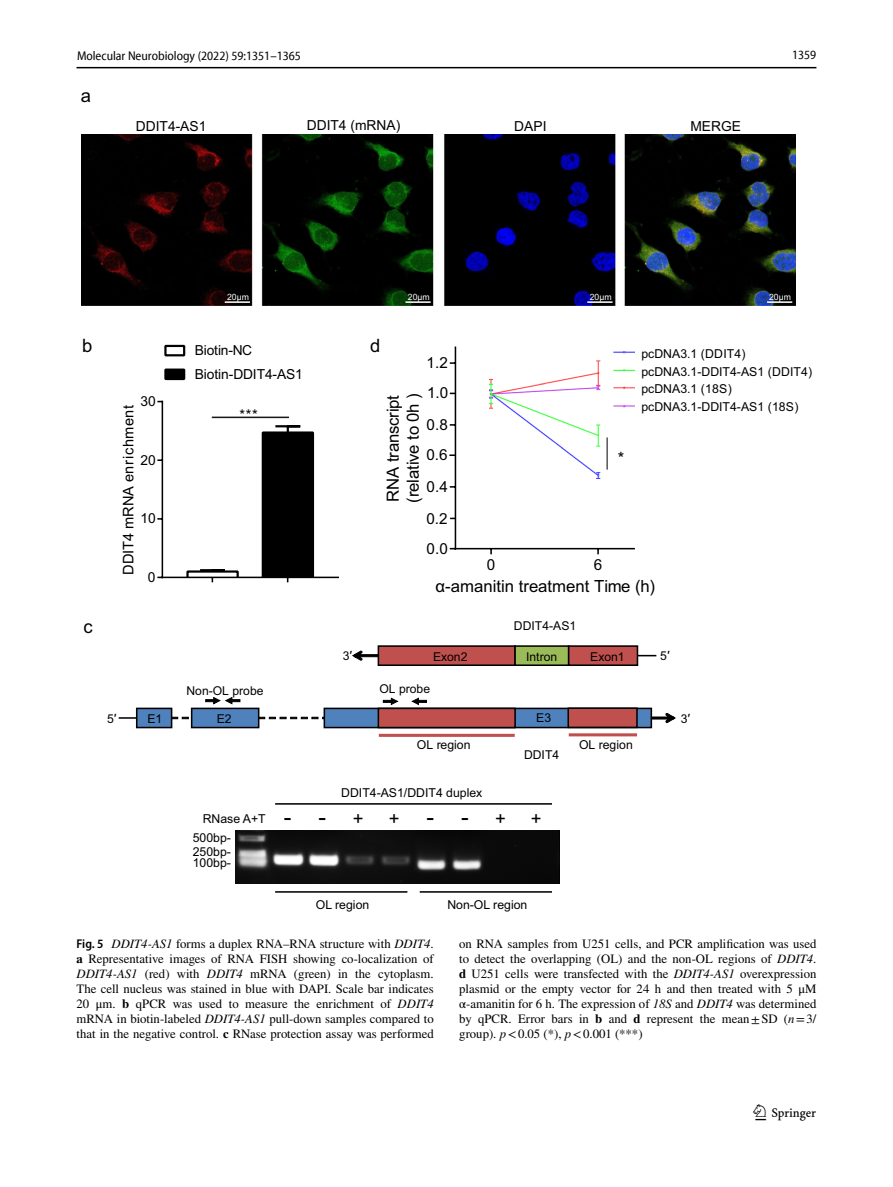
<style>
.page{position:relative;width:893px;height:1187px;background:#fff}
.page>*{position:absolute;margin:0;border:0;box-sizing:border-box;transform-origin:0 0}
.t1{font:22.95px "Arial MT4";color:#000}
.t2{font:22.5px "Springnew Regular 3";color:#000}
.t3{font:18.45px "Arial MT4";color:#000}
.t4{font:16.8px/20.1px "Arial MT4";color:#000}
.t5{font:15.3px "Arial MT4";color:#000}
.t6{font:14.55px "Arial MT4";color:#000}
.t7{font:13.8px/23.7px "Arial MT4";color:#000}
.t8{font:12.75px/15px "STIX";color:#000;text-align:justify}
.t9{font:semi-condensed 12.75px "Myriad Pro Unic";color:#000}
.t10{font:12.75px "Myriad Pro Unic Semi Condensed 2";color:#000}
.t11{font:12.3px "Arial MT4";color:#000}
.t12{font:12.15px "Arial MT4";color:#000}
.t13{font:8.7px "Arial MT4";color:#fff}
.s1{font-size:12.75px}
.s2{font-size:22.95px}
.s3{font-family:"Myriad Pro";font-weight:600;font-stretch:semi-condensed}
.s4{font-style:italic}
.s5{font-weight:700}
</style>
<div class="page">
<hr style="left:77px;top:67px;width:739px;height:1px;background:#000">
<img style="left:81px;top:134px;width:714px;height:171px">
<img style="left:489px;top:351px;width:146px;height:127px">
<img style="left:236px;top:830px;width:323px;height:53px">
<hr style="left:225px;top:301px;width:25px;height:2px;background:#fff">
<hr style="left:405px;top:301px;width:26px;height:2px;background:#fff">
<hr style="left:587px;top:301px;width:25px;height:2px;background:#fff">
<hr style="left:767px;top:301px;width:25px;height:2px;background:#fff">
<hr style="left:161px;top:576px;width:178px;height:2px;background:#000">
<svg style="left:186px;top:569px;width:53px;height:13px"></svg>
<div style="left:262px;top:425px;width:52px;height:157px;background:#000"></div>
<hr style="left:162px;top:400px;width:1px;height:178px;background:#000">
<div style="left:164px;top:345px;width:21px;height:11px;border:2px solid #000"></div>
<div style="left:165px;top:369px;width:19px;height:10px;background:#000"></div>
<div style="left:164px;top:368px;width:21px;height:12px;border:2px solid #000"></div>
<hr style="left:212px;top:416px;width:77px;height:2px;background:#181818">
<hr style="left:454px;top:548px;width:181px;height:1px;background:#000">
<hr style="left:455px;top:346px;width:1px;height:203px;background:#000">
<div style="left:378px;top:646px;width:137px;height:19px;background:#c0504d"></div>
<div style="left:378px;top:645px;width:138px;height:21px;border:2px solid #000"></div>
<div style="left:515px;top:646px;width:54px;height:19px;background:#9bbb59"></div>
<div style="left:514px;top:645px;width:55px;height:21px;border:2px solid #000"></div>
<div style="left:569px;top:646px;width:68px;height:19px;background:#c0504d"></div>
<div style="left:568px;top:645px;width:70px;height:21px;border:2px solid #000"></div>
<div style="left:137px;top:708px;width:35px;height:19px;background:#4f81bd"></div>
<div style="left:136px;top:707px;width:36px;height:21px;border:2px solid #000"></div>
<div style="left:192px;top:708px;width:67px;height:19px;background:#4f81bd"></div>
<div style="left:191px;top:707px;width:68px;height:21px;border:2px solid #000"></div>
<div style="left:324px;top:708px;width:327px;height:19px;background:#4f81bd"></div>
<div style="left:324px;top:707px;width:328px;height:21px;border:2px solid #000"></div>
<svg style="left:172px;top:717px;width:16px;height:1px"></svg>
<svg style="left:259px;top:717px;width:65px;height:1px"></svg>
<div style="left:378px;top:708px;width:137px;height:19px;background:#c0504d"></div>
<div style="left:378px;top:707px;width:138px;height:21px;border:2px solid #000"></div>
<div style="left:568px;top:708px;width:69px;height:19px;background:#c0504d"></div>
<div style="left:567px;top:707px;width:71px;height:21px;border:2px solid #000"></div>
<svg style="left:638px;top:654px;width:18px;height:2px"></svg>
<svg style="left:651px;top:712px;width:25px;height:11px"></svg>
<svg style="left:352px;top:650px;width:27px;height:11px"></svg>
<svg style="left:119px;top:717px;width:17px;height:1px"></svg>
<hr style="left:380px;top:733px;width:133px;height:3px;background:#c0504d">
<hr style="left:570px;top:733px;width:65px;height:3px;background:#c0504d">
<svg style="left:412px;top:697px;width:15px;height:8px"></svg>
<svg style="left:383px;top:697px;width:15px;height:8px"></svg>
<svg style="left:205px;top:697px;width:36px;height:7px"></svg>
<hr style="left:275px;top:891px;width:132px;height:1px;background:#000">
<hr style="left:420px;top:891px;width:132px;height:1px;background:#000">
<hr style="left:275px;top:803px;width:277px;height:1px;background:#000">
<svg style="left:449px;top:454px;width:6px;height:2px"></svg>
<hr style="left:607px;top:437px;width:1px;height:32px;background:#181818">
<p class="t9" style="left:77px;top:51px;width:225px">Molecular Neurobiology (2022) 59:1351–1365</p>
<p class="t10" style="left:792px;top:50px;width:26px">1359</p>
<h3 class="t3" style="left:81px;top:83px;width:12px">a</h3>
<p class="t7" style="left:136px;top:114px;width:72px">DDIT4-AS1</p>
<p class="t7" style="left:307px;top:113px;width:95px">DDIT4 (mRNA)</p>
<p class="t7" style="left:514px;top:114px;width:34px">DAPI</p>
<p class="t7" style="left:690px;top:114px;width:52px">MERGE</p>
<p class="t13" style="left:227px;top:290px;width:23px">20μm</p>
<p class="t13" style="left:408px;top:290px;width:23px">20μm</p>
<p class="t13" style="left:590px;top:290px;width:23px">20μm</p>
<p class="t13" style="left:769px;top:290px;width:23px">20μm</p>
<h3 class="t3" style="left:82px;top:332px;width:12px">b</h3>
<h3 class="t3" style="left:370px;top:333px;width:12px">d</h3>
<p class="t7" style="left:195px;top:338px;width:110px">Biotin-NC<br>Biotin-DDIT4-AS1</p>
<p class="t6" style="left:240px;top:404px;width:20px">***</p>
<p class="t11" style="left:641px;top:345px;width:106px">pcDNA3.1 (DDIT4)</p>
<p class="t5" style="left:427px;top:352px;width:23px">1.2</p>
<p class="t11" style="left:641px;top:363px;width:172px">pcDNA3.1-DDIT4-AS1 (DDIT4)</p>
<p class="t11" style="left:641px;top:380px;width:92px">pcDNA3.1 (18S)</p>
<p class="t5" style="left:427px;top:382px;width:23px">1.0</p>
<h3 class="t4" style="left:383px;top:503px;width:111px;rotate:-90deg">RNA transcript (relative to 0h )</h3>
<p class="t7" style="left:140px;top:389px;width:17px">30</p>
<p class="t11" style="left:641px;top:398px;width:158px">pcDNA3.1-DDIT4-AS1 (18S)</p>
<p class="t6" style="left:118px;top:574px;width:171px;rotate:-90deg">DDIT4 mRNA enrichment</p>
<p class="t5" style="left:427px;top:414px;width:23px">0.8</p>
<p class="t5" style="left:426px;top:444px;width:23px">0.6</p>
<h3 class="t4" style="left:618px;top:448px;width:8px">*</h3>
<p class="t7" style="left:140px;top:448px;width:17px">20</p>
<p class="t5" style="left:427px;top:476px;width:23px">0.4</p>
<p class="t5" style="left:426px;top:507px;width:23px">0.2</p>
<p class="t7" style="left:140px;top:506px;width:17px">10</p>
<p class="t5" style="left:427px;top:537px;width:23px">0.0</p>
<p class="t5" style="left:487px;top:554px;width:10px">0</p>
<p class="t5" style="left:594px;top:554px;width:10px">6</p>
<p class="t7" style="left:148px;top:565px;width:9px">0</p>
<h3 class="t4" style="left:436px;top:575px;width:221px">α-amanitin treatment Time (h)</h3>
<h3 class="t3" style="left:83px;top:614px;width:11px">c</h3>
<p class="t12" style="left:514px;top:617px;width:64px">DDIT4-AS1</p>
<p class="t12" style="left:186px;top:681px;width:79px">Non-OL probe</p>
<p class="t12" style="left:343px;top:647px;width:11px">3<span class="s1">′</span></p>
<p class="t12" style="left:660px;top:647px;width:11px">5<span class="s1">′</span></p>
<p class="t12" style="left:433px;top:648px;width:36px">Exon2</p>
<p class="t12" style="left:526px;top:648px;width:33px">Intron</p>
<p class="t12" style="left:590px;top:648px;width:36px">Exon1</p>
<p class="t12" style="left:379px;top:680px;width:52px">OL probe</p>
<p class="t12" style="left:148px;top:710px;width:16px">E1</p>
<p class="t12" style="left:217px;top:710px;width:16px">E2</p>
<p class="t12" style="left:536px;top:709px;width:16px">E3</p>
<p class="t12" style="left:107px;top:710px;width:11px">5<span class="s1">′</span></p>
<p class="t12" style="left:681px;top:710px;width:11px">3<span class="s1">′</span></p>
<p class="t12" style="left:524px;top:746px;width:37px">DDIT4</p>
<p class="t11" style="left:417px;top:736px;width:55px">OL region</p>
<p class="t11" style="left:579px;top:736px;width:55px">OL region</p>
<p class="t11" style="left:341px;top:784px;width:143px">DDIT4-AS1/DDIT4 duplex</p>
<h3 class="t3" style="left:353px;top:805px;width:12px">+</h3>
<h3 class="t3" style="left:389px;top:805px;width:12px">+</h3>
<h3 class="t3" style="left:495px;top:805px;width:12px">+</h3>
<h3 class="t3" style="left:531px;top:805px;width:12px">+</h3>
<p class="t11" style="left:203px;top:810px;width:125px">RNase A+T <span class="s2">- -</span></p>
<h1 class="t1" style="left:426px;top:800px;width:44px">- -</h1>
<p class="t11" style="left:193px;top:828px;width:40px">500bp-</p>
<p class="t11" style="left:193px;top:843px;width:40px">250bp-</p>
<p class="t11" style="left:193px;top:854px;width:40px">100bp-</p>
<p class="t11" style="left:316px;top:895px;width:55px">OL region</p>
<p class="t11" style="left:447px;top:895px;width:82px">Non-OL region</p>
<p class="t8" style="left:77px;top:936px;width:359px"><span class="s3">Fig. 5</span> <span class="s4">DDIT4-AS1</span> forms a duplex RNA–RNA structure with <span class="s4">DDIT4</span>. <span class="s5">a</span> Representative images of RNA FISH showing co-localization of <span class="s4">DDIT4-AS1</span> (red) with <span class="s4">DDIT4</span> mRNA (green) in the cytoplasm.<br>The cell nucleus was stained in blue with DAPI. Scale bar indicates 20 μm. <span class="s5">b</span> qPCR was used to measure the enrichment of <span class="s4">DDIT4 </span>mRNA in biotin-labeled <span class="s4">DDIT4-AS1</span> pull-down samples compared to that in the negative control. <span class="s5">c</span> RNase protection assay was performed</p>
<p class="t8" style="left:459px;top:936px;width:359px">on RNA samples from U251 cells, and PCR amplification was used to detect the overlapping (OL) and the non-OL regions of <span class="s4">DDIT4</span>. <span class="s5">d</span> U251 cells were transfected with the <span class="s4">DDIT4-AS1</span> overexpression plasmid or the empty vector for 24 h and then treated with 5 μM α-amanitin for 6 h. The expression of <span class="s4">18S</span> and <span class="s4">DDIT4</span> was determined by qPCR. Error bars in <span class="s5">b</span> and <span class="s5">d</span> represent the mean±SD (<span class="s4">n</span>=3/ group). <span class="s4">p</span>&lt;0.05 (*), <span class="s4">p</span>&lt;0.001 (***)</p>
<h2 class="t2" style="left:755px;top:1104px;width:62px">1 3</h2>
</div>
